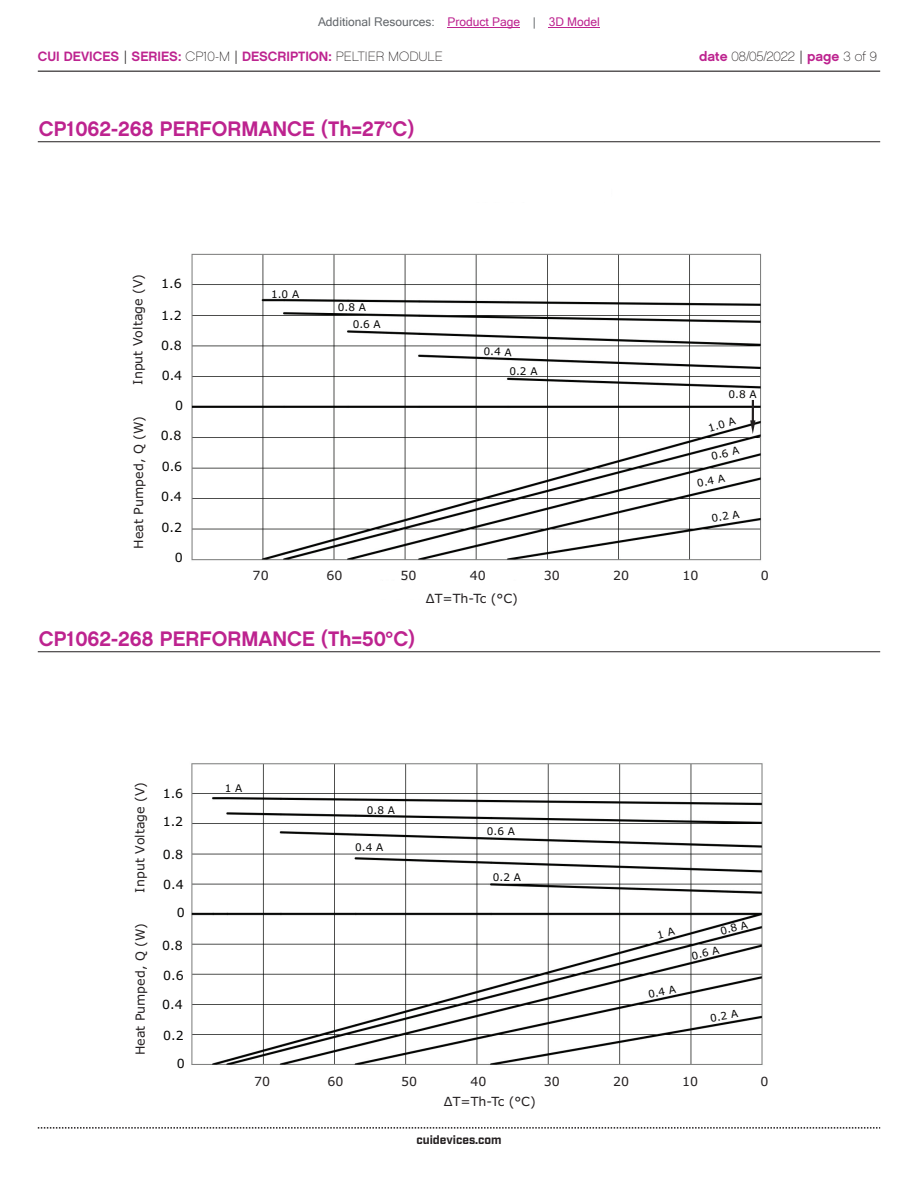
<style>
.page{position:relative;width:918px;height:1188px;background:#fff}
.page>*{position:absolute;margin:0;border:0;box-sizing:border-box;transform-origin:0 0}
.t1{font:21px "Chalet New York Nineteen Sixty";color:#bd238f}
.t2{font:13.5px "Chalet New York Nineteen Sixty";color:#bd238f}
.t3{font:13.5px "Chalet Paris Nineteen Sixty";letter-spacing:-.005em;color:#231f20}
.t4{font:12.6px "Verdana";color:#231f20}
.t5{font:12.6px "Verdana";color:#050504}
.t6{font:12px "Microsoft Sans Serif";color:#63676b}
.t7{font:700 12px "Industry";color:#231f20}
.t8{font:10.5px "Verdana";color:#050504}
.s1{color:#bd238f}
.s2{font-family:"Industry";color:#231f20}
.s3{font-family:"Chalet Paris Nineteen Sixty";color:#231f20}
.s4{font-family:"Chalet New York Nineteen Sixty";color:#bd238f}
.s5{font-family:"Industry"}
</style>
<div class="page">
<hr style="left:38px;top:71px;width:842px;height:1px;background:#231f20">
<svg style="left:38px;top:1127px;width:842px;height:2px"></svg>
<img style="left:191px;top:253px;width:571px;height:328px">
<svg style="left:750px;top:400px;width:5px;height:34px"></svg>
<hr style="left:418px;top:578px;width:17px;height:4px;background:#fff">
<hr style="left:38px;top:141px;width:842px;height:1px;background:#231f20">
<img style="left:191px;top:763px;width:572px;height:302px">
<hr style="left:38px;top:651px;width:842px;height:1px;background:#231f20">
<hr style="left:448px;top:27px;width:72px;height:1px;background:#bd238f">
<hr style="left:549px;top:27px;width:51px;height:1px;background:#bd238f">
<svg style="left:658px;top:927px;width:17px;height:11px"></svg>
<p class="t6" style="left:318px;top:15px;width:283px">Additional Resources: <span class="s1">Product Page</span> | <span class="s1">3D Model</span></p>
<p class="t2" style="left:38px;top:47px;width:407px">CUI DEVICES <span class="s2">|</span> SERIES: <span class="s3">CP10-M</span> <span class="s2">|</span> DESCRIPTION: <span class="s3">PELTIER MODULE</span></p>
<p class="t3" style="left:699px;top:48px;width:179px"><span class="s4">date</span> 08/05/2022 <span class="s5">|</span> <span class="s4">page</span> 3 of 9</p>
<h1 class="t1" style="left:39px;top:115px;width:377px">CP1062-268 PERFORMANCE (Th=27°C)</h1>
<p class="t4" style="left:129px;top:385px;width:112px;rotate:-90deg">Input Voltage (V)</p>
<p class="t4" style="left:130px;top:549px;width:134px;rotate:-90deg">Heat Pumped, Q (W)</p>
<p class="t5" style="left:161px;top:275px;width:22px">1.6</p>
<p class="t5" style="left:161px;top:307px;width:22px">1.2</p>
<p class="t5" style="left:161px;top:337px;width:22px">0.8</p>
<p class="t5" style="left:162px;top:366px;width:22px">0.4</p>
<p class="t5" style="left:175px;top:396px;width:10px">0</p>
<p class="t5" style="left:161px;top:426px;width:22px">0.8</p>
<p class="t5" style="left:162px;top:457px;width:22px">0.6</p>
<p class="t5" style="left:161px;top:488px;width:22px">0.4</p>
<p class="t5" style="left:162px;top:519px;width:22px">0.2</p>
<p class="t5" style="left:175px;top:549px;width:10px">0</p>
<p class="t8" style="left:271px;top:287px;width:30px">1.0 A</p>
<p class="t8" style="left:338px;top:300px;width:30px">0.8 A</p>
<p class="t8" style="left:353px;top:316px;width:30px">0.6 A</p>
<p class="t8" style="left:484px;top:344px;width:30px;rotate:2deg">0.4 A</p>
<p class="t8" style="left:509px;top:364px;width:30px">0.2 A</p>
<p class="t8" style="left:729px;top:387px;width:30px">0.8 A</p>
<p class="t8" style="left:706px;top:422px;width:30px;rotate:-17deg">1.0 A</p>
<p class="t8" style="left:710px;top:449px;width:30px;rotate:-12deg">0.6 A</p>
<p class="t8" style="left:696px;top:476px;width:30px;rotate:-11deg">0.4 A</p>
<p class="t8" style="left:711px;top:511px;width:30px;rotate:-9deg">0.2 A</p>
<p class="t4" style="left:253px;top:567px;width:18px">70</p>
<p class="t4" style="left:327px;top:567px;width:18px">60</p>
<p class="t4" style="left:400px;top:567px;width:18px">50</p>
<p class="t4" style="left:470px;top:567px;width:18px">40</p>
<p class="t4" style="left:544px;top:567px;width:18px">30</p>
<p class="t4" style="left:613px;top:567px;width:18px">20</p>
<p class="t4" style="left:683px;top:567px;width:18px">10</p>
<p class="t4" style="left:761px;top:567px;width:10px">0</p>
<h1 class="t1" style="left:39px;top:625px;width:378px">CP1062-268 PERFORMANCE (Th=50°C)</h1>
<p class="t4" style="left:426px;top:590px;width:94px">ΔT=Th-Tc (°C)</p>
<p class="t4" style="left:131px;top:893px;width:112px;rotate:-90deg">Input Voltage (V)</p>
<p class="t4" style="left:132px;top:1055px;width:134px;rotate:-90deg">Heat Pumped, Q (W)</p>
<p class="t5" style="left:163px;top:785px;width:22px">1.6</p>
<p class="t5" style="left:163px;top:813px;width:22px">1.2</p>
<p class="t5" style="left:163px;top:846px;width:22px">0.8</p>
<p class="t5" style="left:163px;top:876px;width:22px">0.4</p>
<p class="t5" style="left:177px;top:904px;width:10px">0</p>
<p class="t5" style="left:162px;top:937px;width:22px">0.8</p>
<p class="t5" style="left:163px;top:967px;width:22px">0.6</p>
<p class="t5" style="left:162px;top:996px;width:22px">0.4</p>
<p class="t5" style="left:163px;top:1027px;width:22px">0.2</p>
<p class="t5" style="left:177px;top:1055px;width:10px">0</p>
<p class="t8" style="left:225px;top:781px;width:19px">1 A</p>
<p class="t8" style="left:367px;top:803px;width:30px">0.8 A</p>
<p class="t8" style="left:355px;top:840px;width:30px">0.4 A</p>
<p class="t8" style="left:487px;top:824px;width:30px">0.6 A</p>
<p class="t8" style="left:493px;top:870px;width:30px">0.2 A</p>
<p class="t8" style="left:647px;top:987px;width:30px;rotate:-11deg">0.4 A</p>
<p class="t8" style="left:719px;top:924px;width:30px;rotate:-14deg">0.8 A</p>
<p class="t8" style="left:690px;top:949px;width:30px;rotate:-12deg">0.6 A</p>
<p class="t8" style="left:709px;top:1011px;width:30px;rotate:-9deg">0.2 A</p>
<p class="t4" style="left:254px;top:1073px;width:18px">70</p>
<p class="t4" style="left:328px;top:1073px;width:18px">60</p>
<p class="t4" style="left:401px;top:1073px;width:18px">50</p>
<p class="t4" style="left:470px;top:1073px;width:18px">40</p>
<p class="t4" style="left:544px;top:1073px;width:18px">30</p>
<p class="t4" style="left:613px;top:1073px;width:18px">20</p>
<p class="t4" style="left:682px;top:1073px;width:18px">10</p>
<p class="t4" style="left:760px;top:1073px;width:10px">0</p>
<p class="t4" style="left:444px;top:1093px;width:93px">ΔT=Th-Tc (°C)</p>
<p class="t7" style="left:416px;top:1132px;width:87px">cuidevices.com</p>
</div>
